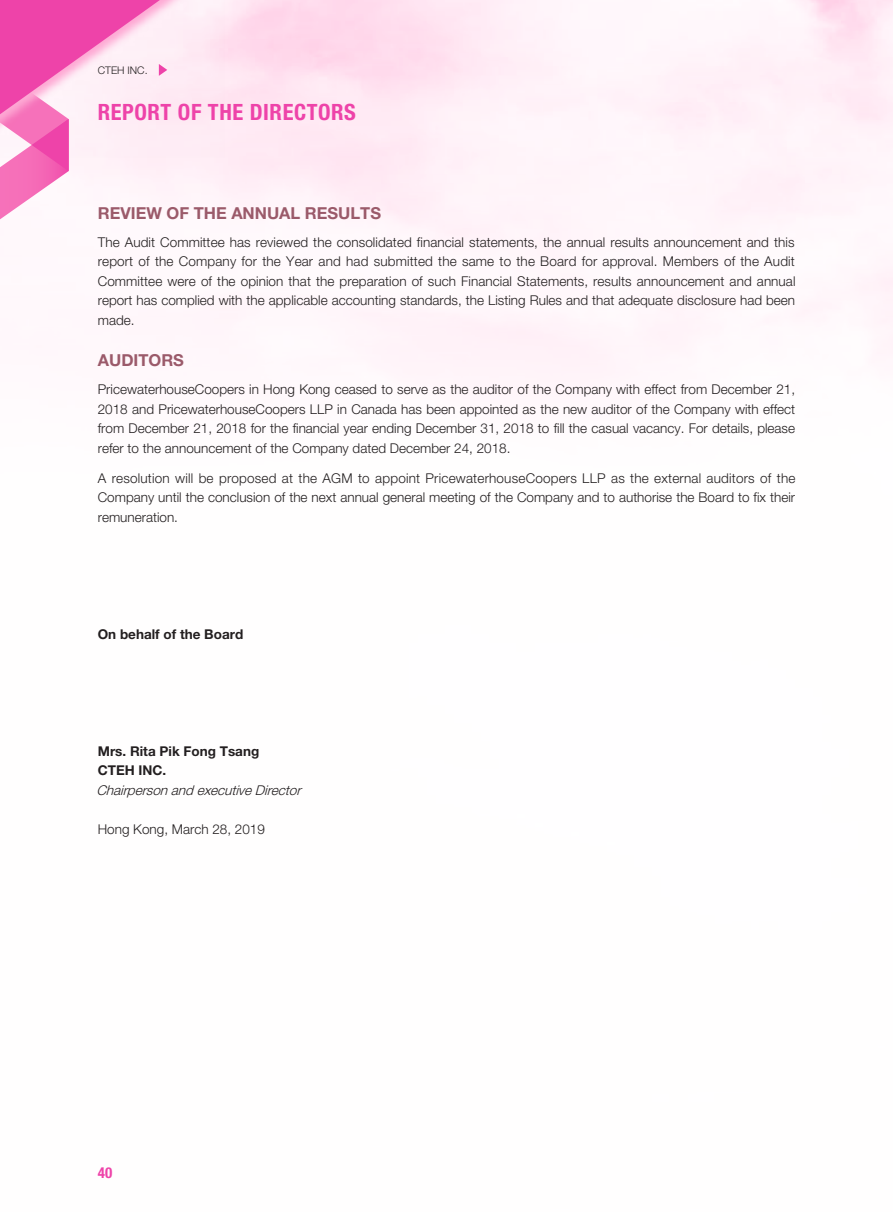
<style>
.page{position:relative;width:893px;height:1212px;background:#fff}
.page>*{position:absolute;margin:0;border:0;box-sizing:border-box;transform-origin:0 0}
.t1{font:700 condensed 22.5px "Helvetica Neue LT Std";letter-spacing:.025em;color:#ee43a9}
._3__標題{font:700 16.5px "Helvetica Neue LT Std";color:#9b5a6a}
.t2{font:700 condensed 15px "Helvetica Neue LT Std";color:#ee43a9}
._1__內文{font:300 13.5px/19.5px "Helvetica Neue LT Std";color:#231f20;text-align:justify}
._1__內文-2{font:700 13.5px "Helvetica Neue LT Std";color:#231f20}
._1__內文-3{font:italic 300 13.5px "Helvetica Neue LT Std";color:#231f20}
.t3{font:300 10.5px "Helvetica Neue LT Std";color:#231f20}
</style>
<div class="page">
<div style="left:0;top:0;width:225px;height:158px;background:#feeaf3"></div>
<svg style="left:0;top:0;width:190px;height:235px"></svg>
<p class="t3" style="left:98px;top:64px;width:51px">CTEH INC.</p>
<h1 class="t1" style="left:98px;top:98px;width:260px">REPORT OF THE DIRECTORS</h1>
<p class="_3__標題" style="left:98px;top:203px;width:285px">REVIEW OF THE ANNUAL RESULTS</p>
<p class="_1__內文" style="left:98px;top:232px;width:699px">The Audit Committee has reviewed the consolidated financial statements, the annual results announcement and this report of the Company for the Year and had submitted the same to the Board for approval. Members of the Audit Committee were of the opinion that the preparation of such Financial Statements, results announcement and annual report has complied with the applicable accounting standards, the Listing Rules and that adequate disclosure had been made.</p>
<p class="_3__標題" style="left:98px;top:350px;width:88px">AUDITORS</p>
<p class="_1__內文" style="left:98px;top:379px;width:699px">PricewaterhouseCoopers in Hong Kong ceased to serve as the auditor of the Company with effect from December 21, 2018 and PricewaterhouseCoopers LLP in Canada has been appointed as the new auditor of the Company with effect from December 21, 2018 for the financial year ending December 31, 2018 to fill the casual vacancy. For details, please refer to the announcement of the Company dated December 24, 2018.</p>
<p class="_1__內文" style="left:98px;top:468px;width:699px">A resolution will be proposed at the AGM to appoint PricewaterhouseCoopers LLP as the external auditors of the Company until the conclusion of the next annual general meeting of the Company and to authorise the Board to fix their remuneration.</p>
<p class="_1__內文-2" style="left:98px;top:625px;width:147px">On behalf of the Board</p>
<p class="_1__內文-2" style="left:98px;top:742px;width:163px">Mrs. Rita Pik Fong Tsang</p>
<p class="_1__內文-2" style="left:98px;top:762px;width:70px">CTEH INC.</p>
<p class="_1__內文-3" style="left:96px;top:782px;width:210px">ChairpersonandexecutiveDirector</p>
<p class="_1__內文" style="left:98px;top:819px;width:169px">Hong Kong, March 28, 2019</p>
<p class="t2" style="left:98px;top:1164px;width:16px">40</p>
</div>
